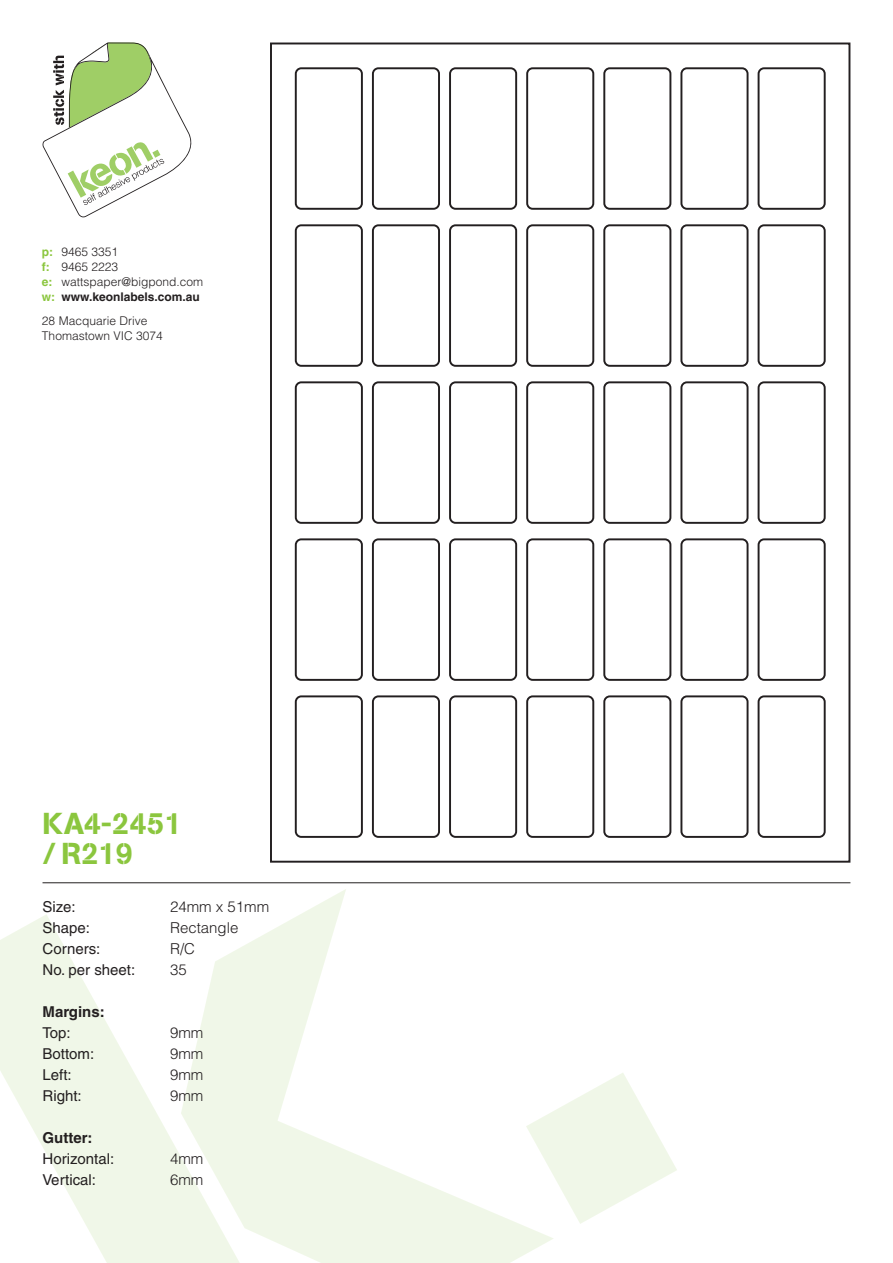
<style>
.page{position:relative;width:893px;height:1263px;background:#fff}
.page>*{position:absolute;margin:0;border:0;box-sizing:border-box;transform-origin:0 0}
.t1{font:30px/30px "AG Book Stencil";letter-spacing:.02em;color:#8bc63e}
.t2{font:15px "Helvetica";color:#231f20}
.t3{font:300 15px "Helvetica";color:#231f20}
.t4{font:700 15px "Helvetica";color:#231f20}
.t5{font:300 12px/15px "Helvetica";color:#231f20}
.t6{font:700 12px "Helvetica";color:#231f20}
.s1{font-weight:700;color:#8bc63e}
.s2{color:#8bc63e}
</style>
<div class="page">
<svg style="left:43px;top:43px;width:148px;height:174px"></svg>
<svg style="left:270px;top:43px;width:580px;height:820px"></svg>
<hr style="left:43px;top:882px;width:807px;height:1px;background:#231f20">
<svg style="left:42px;top:775px;width:635px;height:109px"></svg>
<p class="t5" style="left:42px;top:244px;width:78px"><span class="s1">p:</span> 9465 3351</p>
<p class="t5" style="left:42px;top:259px;width:78px"><span class="s1">f:</span> 9465 2223</p>
<p class="t5" style="left:42px;top:274px;width:163px"><span class="s1">e:</span> wattspaper@bigpond.com</p>
<p class="t6" style="left:42px;top:290px;width:159px"><span class="s2">w:</span> www.keonlabels.com.au</p>
<p class="t5" style="left:42px;top:313px;width:122px">28 Macquarie Drive<br>Thomastown VIC 3074</p>
<p class="t1" style="left:43px;top:808px;width:141px">KA4-2451 / R219</p>
<p class="t2" style="left:43px;top:898px;width:35px">Size:</p>
<p class="t3" style="left:170px;top:897px;width:101px">24mm x 51mm</p>
<p class="t2" style="left:43px;top:919px;width:49px">Shape:</p>
<p class="t3" style="left:170px;top:918px;width:70px">Rectangle</p>
<p class="t2" style="left:43px;top:940px;width:59px">Corners:</p>
<p class="t3" style="left:170px;top:939px;width:27px">R/C</p>
<p class="t2" style="left:43px;top:961px;width:94px">No. per sheet:</p>
<p class="t3" style="left:170px;top:960px;width:18px">35</p>
<p class="t4" style="left:43px;top:1003px;width:64px">Margins:</p>
<p class="t2" style="left:43px;top:1024px;width:30px">Top:</p>
<p class="t3" style="left:170px;top:1023px;width:35px">9mm</p>
<p class="t2" style="left:43px;top:1045px;width:53px">Bottom:</p>
<p class="t3" style="left:170px;top:1044px;width:35px">9mm</p>
<p class="t2" style="left:43px;top:1066px;width:31px">Left:</p>
<p class="t3" style="left:170px;top:1065px;width:35px">9mm</p>
<p class="t2" style="left:43px;top:1087px;width:41px">Right:</p>
<p class="t3" style="left:170px;top:1086px;width:35px">9mm</p>
<p class="t4" style="left:43px;top:1129px;width:51px">Gutter:</p>
<p class="t2" style="left:43px;top:1150px;width:73px">Horizontal:</p>
<p class="t3" style="left:170px;top:1149px;width:35px">4mm</p>
<p class="t2" style="left:43px;top:1171px;width:55px">Vertical:</p>
<p class="t3" style="left:170px;top:1170px;width:35px">6mm</p>
</div>
